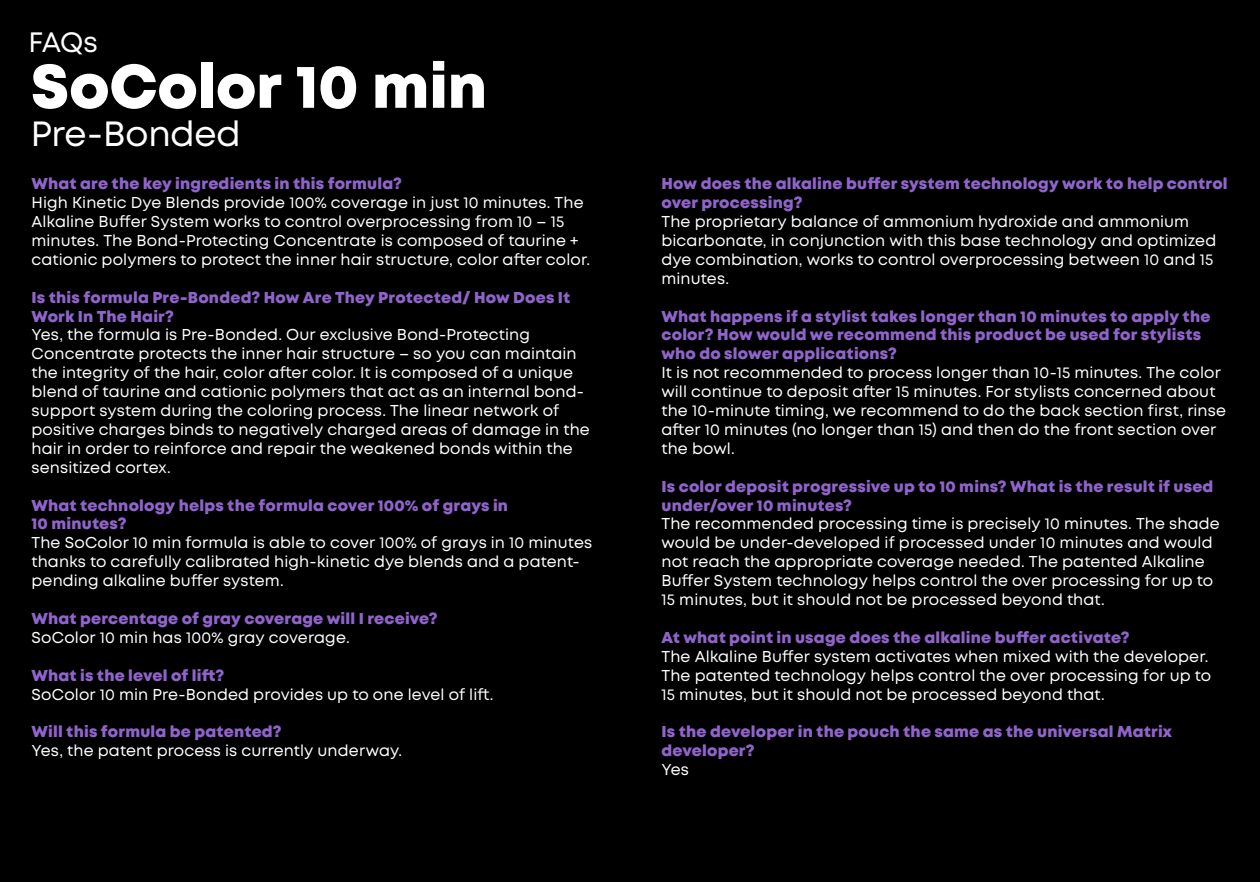
<style>
.page{position:relative;width:1260px;height:882px;background:#000}
.page>*{position:absolute;margin:0;border:0;box-sizing:border-box;transform-origin:0 0}
.t1{font:800 61.25px "Mont";letter-spacing:-.005em;color:#fff}
.t2{font:35px "Mont";letter-spacing:-.005em;color:#fff}
.t3{font:28px "Mont";color:#fff}
.t4{font:15.75px/18.9px "Mont";letter-spacing:.01em;color:#fff}
.t5{font:800 15.75px/18.9px "Mont";letter-spacing:.015em;color:#9064cc}
</style>
<div class="page">
<h3 class="t3" style="left:29px;top:24px;width:71px">FAQs</h3>
<h1 class="t1" style="left:31px;top:46px;width:458px">SoColor 10 min</h1>
<h2 class="t2" style="left:31px;top:112px;width:212px">Pre-Bonded</h2>
<p class="t5" style="left:32px;top:174px;width:372px">What are the key ingredients in this formula?</p>
<p class="t4" style="left:32px;top:193px;width:560px">High Kinetic Dye Blends provide 100% coverage in just 10 minutes. The Alkaline Buffer System works to control overprocessing from 10 – 15 minutes. The Bond-Protecting Concentrate is composed of taurine + cationic polymers to protect the inner hair structure, color after color.</p>
<p class="t5" style="left:32px;top:288px;width:540px">Is this formula Pre-Bonded? How Are They Protected/ How Does It<br>Work In The Hair?</p>
<p class="t4" style="left:32px;top:326px;width:560px">Yes, the formula is Pre-Bonded. Our exclusive Bond-Protecting Concentrate protects the inner hair structure – so you can maintain the integrity of the hair, color after color. It is composed of a unique blend of taurine and cationic polymers that act as an internal bond&shy;support system during the coloring process. The linear network of positive charges binds to negatively charged areas of damage in the hair in order to reinforce and repair the weakened bonds within the sensitized cortex.</p>
<p class="t5" style="left:32px;top:496px;width:478px">What technology helps the formula cover 100% of grays in<br>10 minutes?</p>
<p class="t4" style="left:32px;top:533px;width:562px">The SoColor 10 min formula is able to cover 100% of grays in 10 minutes thanks to carefully calibrated high-kinetic dye blends and a patent&shy;pending alkaline buffer system.</p>
<p class="t5" style="left:32px;top:609px;width:408px">What percentage of gray coverage will I receive?</p>
<p class="t4" style="left:32px;top:628px;width:320px">SoColor 10 min has 100% gray coverage.</p>
<p class="t5" style="left:32px;top:666px;width:194px">What is the level of lift?</p>
<p class="t4" style="left:32px;top:685px;width:463px">SoColor 10 min Pre-Bonded provides up to one level of lift.</p>
<p class="t5" style="left:32px;top:723px;width:252px">Will this formula be patented?</p>
<p class="t4" style="left:32px;top:741px;width:372px">Yes, the patent process is currently underway.</p>
<p class="t5" style="left:662px;top:174px;width:568px">How does the alkaline buffer system technology work to help control over processing?</p>
<p class="t4" style="left:662px;top:212px;width:556px">The proprietary balance of ammonium hydroxide and ammonium bicarbonate, in conjunction with this base technology and optimized dye combination, works to control overprocessing between 10 and 15 minutes.</p>
<p class="t5" style="left:662px;top:307px;width:551px">What happens if a stylist takes longer than 10 minutes to apply the color? How would we recommend this product be used for stylists who do slower applications?</p>
<p class="t4" style="left:662px;top:363px;width:566px">It is not recommended to process longer than 10-15 minutes. The color will continue to deposit after 15 minutes. For stylists concerned about the 10-minute timing, we recommend to do the back section first, rinse after 10 minutes (no longer than 15) and then do the front section over the bowl.</p>
<p class="t5" style="left:662px;top:477px;width:553px">Is color deposit progressive up to 10 mins? What is the result if used under/over 10 minutes?</p>
<p class="t4" style="left:662px;top:515px;width:560px">The recommended processing time is precisely 10 minutes. The shade would be under-developed if processed under 10 minutes and would not reach the appropriate coverage needed. The patented Alkaline Buffer System technology helps control the over processing for up to 15 minutes, but it should not be processed beyond that.</p>
<p class="t5" style="left:662px;top:628px;width:470px">At what point in usage does the alkaline buffer activate?</p>
<p class="t4" style="left:662px;top:647px;width:551px">The Alkaline Buffer system activates when mixed with the developer.<br>The patented technology helps control the over processing for up to<br>15 minutes, but it should not be processed beyond that.</p>
<p class="t5" style="left:662px;top:723px;width:512px">Is the developer in the pouch the same as the universal Matrix developer?</p>
<p class="t4" style="left:662px;top:760px;width:29px">Yes</p>
</div>
